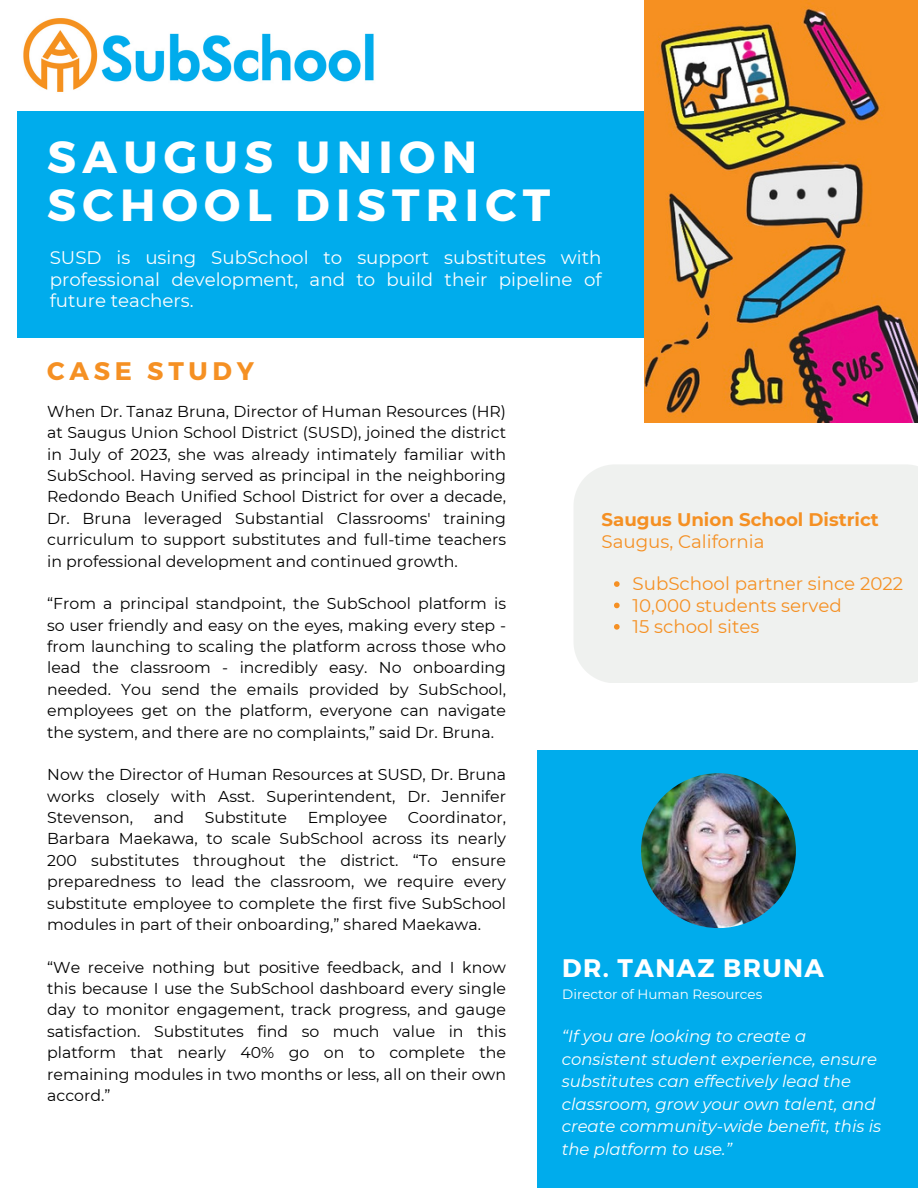
<style>
.page{position:relative;width:918px;height:1188px;background:#fff}
.page>*{position:absolute;margin:0;border:0;box-sizing:border-box;transform-origin:0 0}
.t1{font:700 45px/48.3px "Montserrat";letter-spacing:.14em;color:#fff}
.t2{font:700 25.35px "Montserrat";letter-spacing:.055em;color:#fff}
.t3{font:700 25.35px "Montserrat";letter-spacing:.185em;color:#f59023}
.t4{font:18.3px/21.3px "Montserrat";color:#fff;text-align:justify}
.t5{font:18.3px "Montserrat";color:#f59023}
.t6{font:700 18.3px "Montserrat";color:#f59023}
.t7{font:italic 16.5px/22.5px "Montserrat";color:#fff}
.t8{font:15.75px/21.3px "Montserrat";color:#000;text-align:justify}
.t9{font:13.5px "Montserrat";color:#fff}
</style>
<div class="page">
<div style="left:18px;top:111px;width:893px;height:227px;background:#00acec"></div>
<img style="left:645px;top:0;width:273px;height:423px">
<div style="left:574px;top:465px;width:344px;height:218px;background:#eff1ef"></div>
<div style="left:537px;top:750px;width:381px;height:438px;background:#00acec"></div>
<img style="left:23px;top:18px;width:351px;height:74px">
<img style="left:641px;top:773px;width:155px;height:155px;border-radius:50%">
<svg style="left:614px;top:581px;width:6px;height:6px"></svg>
<svg style="left:614px;top:603px;width:6px;height:5px"></svg>
<svg style="left:614px;top:624px;width:6px;height:6px"></svg>
<p class="t1" style="left:47px;top:131px;width:505px">SAUGUS UNION<br>SCHOOL DISTRICT</p>
<p class="t4" style="left:50px;top:247px;width:553px">SUSD is using SubSchool to support substitutes with professional development, and to build their pipeline of future teachers.</p>
<p class="t3" style="left:47px;top:355px;width:208px">CASE STUDY</p>
<p class="t8" style="left:47px;top:401px;width:460px">When Dr. Tanaz Bruna, Director of Human Resources (HR) at Saugus Union School District (SUSD), joined the district in July of 2023, she was already intimately familiar with SubSchool. Having served as principal in the neighboring Redondo Beach Unified School District for over a decade, Dr. Bruna leveraged Substantial Classrooms' training curriculum to support substitutes and full-time teachers in professional development and continued growth.</p>
<p class="t8" style="left:47px;top:593px;width:460px">“From a principal standpoint, the SubSchool platform is so user friendly and easy on the eyes, making every step - from launching to scaling the platform across those who lead the classroom - incredibly easy. No onboarding needed. You send the emails provided by SubSchool, employees get on the platform, everyone can navigate the system, and there are no complaints,” said Dr. Bruna.</p>
<p class="t8" style="left:47px;top:764px;width:460px">Now the Director of Human Resources at SUSD, Dr. Bruna works closely with Asst. Superintendent, Dr. Jennifer Stevenson,</p>
<p class="t6" style="left:602px;top:508px;width:279px">Saugus Union School District</p>
<p class="t5" style="left:602px;top:530px;width:164px">Saugus, California</p>
<p class="t5" style="left:633px;top:573px;width:272px">SubSchool partner since 2022</p>
<p class="t5" style="left:633px;top:594px;width:211px">10,000 students served</p>
<p class="t5" style="left:633px;top:615px;width:128px">15 school sites</p>
<p class="t8" style="left:47px;top:807px;width:460px;text-indent:361px">Coordinator, Barbara Maekawa, to scale SubSchool across its nearly 200 substitutes throughout the district. “To ensure preparedness to lead the classroom, we require every substitute employee to complete the first five SubSchool modules in part of their onboarding,” shared Maekawa.</p>
<p class="t8" style="left:47px;top:956px;width:460px">“We receive nothing but positive feedback, and I know this because I use the SubSchool dashboard every single day to monitor engagement, track progress, and gauge satisfaction. Substitutes find so much value in this platform that nearly 40% go on to complete the remaining modules in two months or less, all on their own accord.”</p>
<p class="t2" style="left:562px;top:951px;width:263px">DR. TANAZ BRUNA</p>
<p class="t8" style="left:154px;top:807px;width:32px">and</p>
<p class="t8" style="left:205px;top:807px;width:84px">Substitute</p>
<p class="t8" style="left:308px;top:807px;width:81px">Employee</p>
<p class="t9" style="left:562px;top:986px;width:201px">Director of Human Resources</p>
<p class="t7" style="left:562px;top:1025px;width:321px">“If you are looking to create a consistent student experience, ensure substitutes can effectively lead the classroom, grow your own talent, and create community-wide benefit, this is the platform to use.”</p>
</div>
